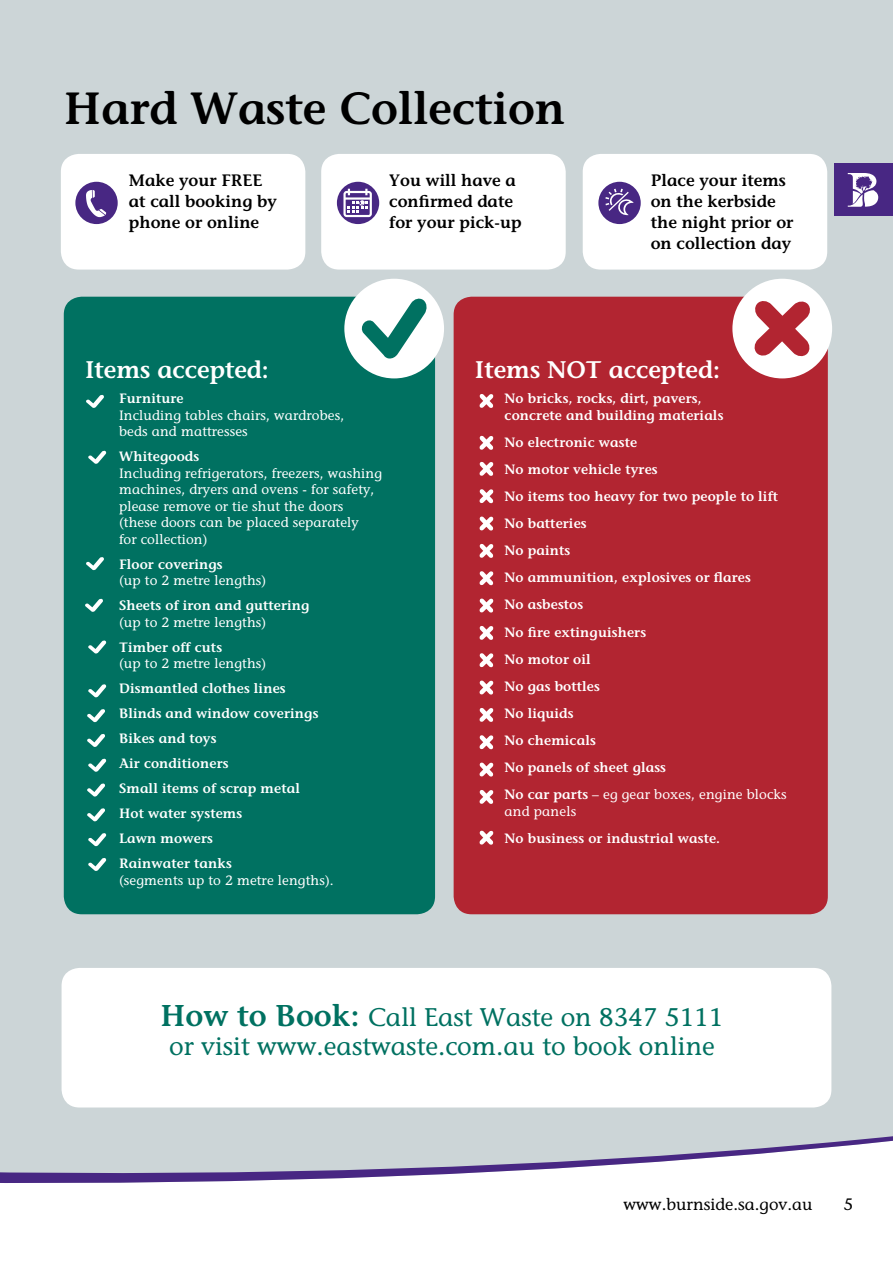
<style>
.page{position:relative;width:893px;height:1263px;background:#ccd5d7}
.page>*{position:absolute;margin:0;border:0;box-sizing:border-box;transform-origin:0 0}
.t1{font:600 45px "Stone Informal";color:#000}
.t2{font:25.5px/29.5px "Stone Informal";color:#007161;text-align:center}
.t3{font:600 24px "Stone Informal";color:#fff}
.t4{font:600 16.5px/21px "Stone Informal";color:#000}
.t5{font:16.5px "Stone Informal";color:#000}
.t6{font:600 13.5px/27.2px "Stone Informal";letter-spacing:.01em;color:#fff}
.t7{font:13.5px/16.5px "Stone Informal";letter-spacing:.01em;color:#fff}
.s1{font-weight:400}
.s2{font-weight:600;font-size:30px}
</style>
<div class="page">
<div style="left:64px;top:297px;width:371px;height:617px;background:#007161;border-radius:18px"></div>
<div style="left:454px;top:297px;width:374px;height:617px;background:#b22531;border-radius:18px"></div>
<div style="left:344px;top:279px;width:100px;height:99px;background:#fff;border-radius:50%"></div>
<div style="left:732px;top:279px;width:100px;height:99px;background:#fff;border-radius:50%"></div>
<svg style="left:86px;top:395px;width:18px;height:13px"></svg>
<svg style="left:361px;top:298px;width:66px;height:61px"></svg>
<svg style="left:88px;top:450px;width:18px;height:14px"></svg>
<svg style="left:86px;top:557px;width:18px;height:13px"></svg>
<svg style="left:85px;top:598px;width:18px;height:14px"></svg>
<svg style="left:88px;top:640px;width:18px;height:13px"></svg>
<svg style="left:88px;top:684px;width:18px;height:13px"></svg>
<svg style="left:87px;top:709px;width:18px;height:13px"></svg>
<svg style="left:87px;top:734px;width:18px;height:13px"></svg>
<svg style="left:88px;top:758px;width:18px;height:14px"></svg>
<svg style="left:87px;top:783px;width:18px;height:13px"></svg>
<svg style="left:87px;top:808px;width:18px;height:13px"></svg>
<svg style="left:88px;top:833px;width:18px;height:13px"></svg>
<svg style="left:88px;top:858px;width:18px;height:13px"></svg>
<svg style="left:479px;top:394px;width:15px;height:14px"></svg>
<svg style="left:479px;top:435px;width:15px;height:15px"></svg>
<svg style="left:479px;top:462px;width:15px;height:14px"></svg>
<svg style="left:479px;top:489px;width:15px;height:14px"></svg>
<svg style="left:479px;top:516px;width:15px;height:15px"></svg>
<svg style="left:479px;top:544px;width:15px;height:14px"></svg>
<svg style="left:479px;top:571px;width:15px;height:14px"></svg>
<svg style="left:479px;top:598px;width:15px;height:15px"></svg>
<svg style="left:479px;top:626px;width:15px;height:14px"></svg>
<svg style="left:479px;top:653px;width:15px;height:14px"></svg>
<svg style="left:479px;top:680px;width:15px;height:15px"></svg>
<svg style="left:479px;top:708px;width:15px;height:14px"></svg>
<svg style="left:479px;top:735px;width:15px;height:14px"></svg>
<svg style="left:479px;top:762px;width:15px;height:15px"></svg>
<svg style="left:479px;top:790px;width:15px;height:14px"></svg>
<div style="left:61px;top:154px;width:244px;height:116px;background:#fff;border-radius:18px"></div>
<div style="left:321px;top:154px;width:245px;height:116px;background:#fff;border-radius:18px"></div>
<div style="left:583px;top:154px;width:244px;height:116px;background:#fff;border-radius:18px"></div>
<svg style="left:754px;top:301px;width:56px;height:56px"></svg>
<div style="left:337px;top:182px;width:42px;height:42px;background:#482783;border-radius:50%"></div>
<div style="left:75px;top:182px;width:43px;height:42px;background:#482783;border-radius:50%"></div>
<svg style="left:343px;top:189px;width:29px;height:28px"></svg>
<div style="left:598px;top:182px;width:43px;height:42px;background:#482783;border-radius:50%"></div>
<svg style="left:605px;top:189px;width:29px;height:26px"></svg>
<svg style="left:86px;top:190px;width:20px;height:27px"></svg>
<div style="left:62px;top:968px;width:769px;height:139px;background:#fff;border-radius:18px"></div>
<svg style="left:479px;top:830px;width:15px;height:15px"></svg>
<div style="left:0;top:1198px;width:893px;height:65px;background:#fff"></div>
<svg style="left:0;top:1136px;width:893px;height:62px"></svg>
<div style="left:835px;top:163px;width:58px;height:53px;background:#482783"></div>
<svg style="left:848px;top:173px;width:30px;height:34px"></svg>
<h1 class="t1" style="left:64px;top:81px;width:503px">Hard Waste Collection</h1>
<p class="t4" style="left:129px;top:170px;width:150px">Make your FREE at call booking by phone or online</p>
<p class="t4" style="left:389px;top:170px;width:134px">You will have a confirmed date for your pick-up</p>
<p class="t4" style="left:651px;top:170px;width:144px">Place your items on the kerbside the night prior or on collection day</p>
<h3 class="t3" style="left:85px;top:355px;width:185px">Items accepted:</h3>
<p class="t6" style="left:119px;top:385px;width:66px">Furniture</p>
<p class="t7" style="left:119px;top:406px;width:227px">Including tables chairs, wardrobes, beds and mattresses</p>
<p class="t6" style="left:119px;top:443px;width:82px">Whitegoods</p>
<p class="t7" style="left:119px;top:464px;width:265px">Including refrigerators, freezers, washing machines, dryers and ovens - for safety, please remove or tie shut the doors (these doors can be placed separately<br>for collection)</p>
<p class="t6" style="left:119px;top:550px;width:105px">Floor coverings</p>
<p class="t7" style="left:119px;top:572px;width:149px">(up to 2 metre lengths)</p>
<p class="t6" style="left:119px;top:592px;width:192px">Sheets of iron and guttering</p>
<p class="t7" style="left:119px;top:613px;width:149px">(up to 2 metre lengths)</p>
<p class="t6" style="left:119px;top:633px;width:105px">Timber off cuts</p>
<p class="t7" style="left:119px;top:655px;width:149px">(up to 2 metre lengths)</p>
<p class="t6" style="left:119px;top:676px;width:201px;line-height:25px">Dismantled clothes lines<br>Blinds and window coverings<br>Bikes and toys<br>Air conditioners<br>Small items of scrap metal<br>Hot water systems<br>Lawn mowers<br>Rainwater tanks</p>
<p class="t7" style="left:119px;top:871px;width:216px">(segments up to 2 metre lengths).</p>
<h3 class="t3" style="left:475px;top:355px;width:92px">Items not</h3>
<h3 class="t3" style="left:609px;top:355px;width:113px">accepted:</h3>
<p class="t6" style="left:505px;top:390px;width:220px;line-height:16.5px">No bricks, rocks, dirt, pavers, concrete and building materials</p>
<p class="t6" style="left:505px;top:428px;width:283px">No electronic waste<br>No motor vehicle tyres<br>No items too heavy for two people to lift<br>No batteries<br>No paints<br>No ammunition, explosives or flares<br>No asbestos<br>No fire extinguishers<br>No motor oil<br>No gas bottles<br>No liquids<br>No chemicals<br>No panels of sheet glass<br>No car parts <span class="s1">– eg gear boxes, engine blocks</span></p>
<p class="t7" style="left:505px;top:803px;width:73px">and panels</p>
<p class="t6" style="left:505px;top:825px;width:217px">No business or industrial waste.</p>
<h2 class="t2" style="left:161px;top:1002px;width:564px"><span class="s2">How to Book:</span> Call East Waste on 8347 5111 or visit www.eastwaste.com.au to book online</h2>
<p class="t5" style="left:623px;top:1194px;width:191px">www.burnside.sa.gov.au</p>
<p class="t5" style="left:844px;top:1194px;width:11px">5</p>
</div>
